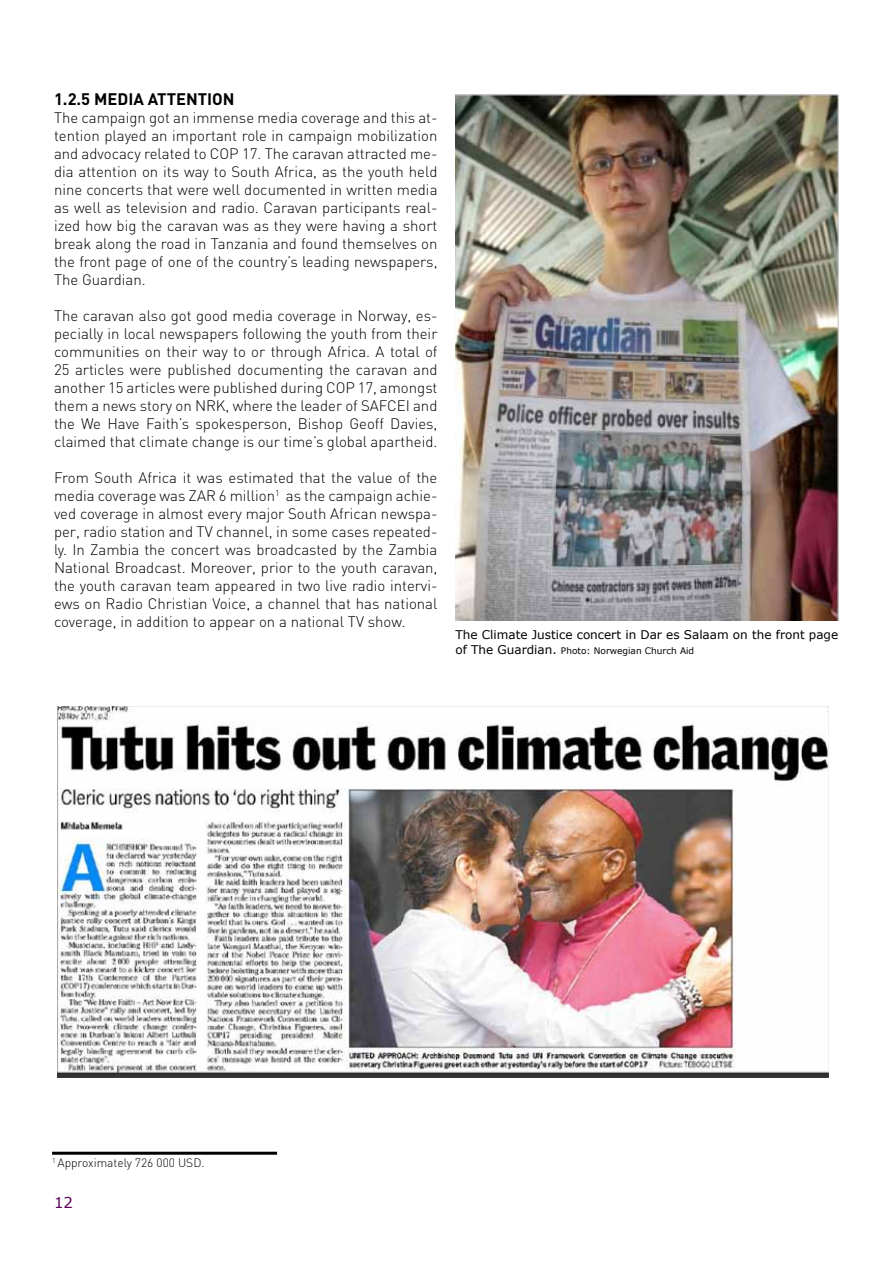
<style>
.page{position:relative;width:893px;height:1263px;background:#fff}
.page>*{position:absolute;margin:0;border:0;box-sizing:border-box;transform-origin:0 0}
.t1{font:700 16.5px "DIN";color:#000}
.t2{font:300 15px/18px "DIN";color:#000;text-align:justify}
.t3{font:15px "Verdana";color:#5a0058}
.t4{font:12px "Verdana";color:#000}
.t5{font:300 12px "DIN";color:#000}
.t6{font:9px "Verdana";color:#000}
.s1{font-size:12px}
</style>
<div class="page">
<img style="left:455px;top:94px;width:384px;height:526px">
<img style="left:57px;top:706px;width:772px;height:372px">
<hr style="left:52px;top:1152px;width:225px;height:3px;background:#000">
<p class="t1" style="left:54px;top:88px;width:182px">1.2.5 MEDIA ATTENTION</p>
<p class="t2" style="left:54px;top:108px;width:385px">The campaign got an immense media coverage and this at&shy;tention played an important role in campaign mobilization and advocacy related to COP 17. The caravan attracted me&shy;dia attention on its way to South Africa, as the youth held nine concerts that were well documented in written media as well as television and radio. Caravan participants real&shy;ized how big the caravan was as they were having a short break along the road in Tanzania and found themselves on the front page of one of the country’s leading newspapers, The Guardian.</p>
<p class="t2" style="left:54px;top:306px;width:385px">The caravan also got good media coverage in Norway, es&shy;pecially in local newspapers following the youth from their communities on their way to or through Africa. A total of 25 articles were published documenting the caravan and another 15 articles were published during COP 17, amongst them a news story on NRK, where the leader of SAFCEI and the We Have Faith’s spokesperson, Bishop Geoff Davies, claimed that climate change is our time’s global apartheid.</p>
<p class="t2" style="left:54px;top:468px;width:385px">From South Africa it was estimated that the value of the media coverage was ZAR 6 million<sup>1</sup> as the campaign achie&shy;ved coverage in almost every major South African newspa&shy;per, radio station and TV channel, in some cases repeated&shy;ly. In Zambia the concert was broadcasted by the Zambia National Broadcast. Moreover, prior to the youth caravan, the youth caravan team appeared in two live radio intervi&shy;ews on Radio Christian Voice, a channel that has national coverage, in addition to appear on a national TV show.</p>
<p class="t4" style="left:455px;top:626px;width:384px">The Climate Justice concert in Dar es Salaam on the front page</p>
<p class="t6" style="left:455px;top:644px;width:240px"><span class="s1">of The Guardian.</span> Photo: Norwegian Church Aid</p>
<p class="t5" style="left:52px;top:1155px;width:154px"><sup>1</sup> Approximately 726 000 USD.</p>
<p class="t3" style="left:54px;top:1192px;width:20px">12</p>
</div>
